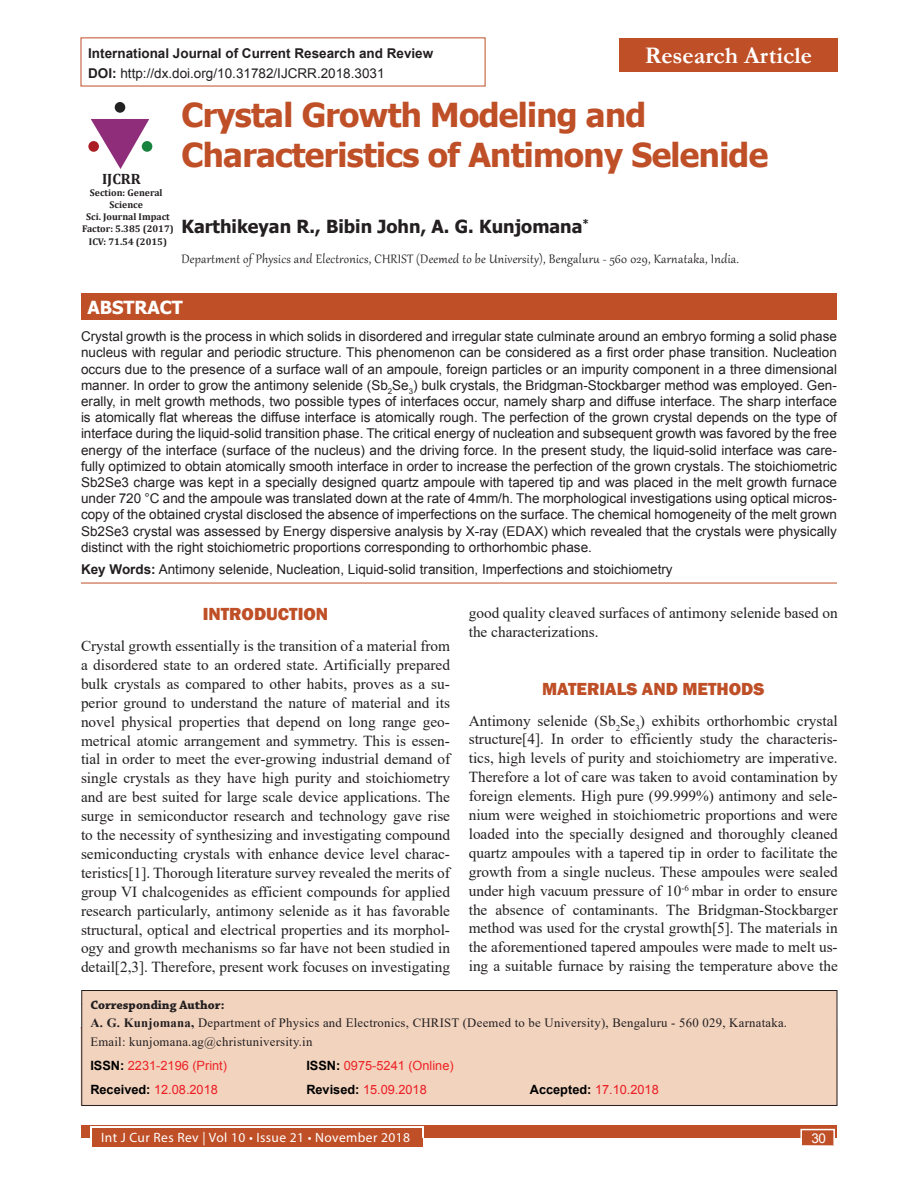
<style>
.page{position:relative;width:918px;height:1188px;background:#fff}
.page>*{position:absolute;margin:0;border:0;box-sizing:border-box;transform-origin:0 0}
.Article_title{font:700 33px/39.6px "Tahoma";letter-spacing:-.02em;color:#bf4f27}
.Articles{font:700 24px "Garamond";color:#fff}
.Author_name{font:700 18px "Tahoma";color:#231f20}
.Head_1_copy_2{font:800 18px "Franklin Gothic";color:#bf4f27}
.t1{font:700 18px "Tahoma";color:#fff}
.Text{font:15.3px/18.9px "Times New Roman";color:#231f20;text-align:justify}
.Author_affiliation{font:15px "Gabriola";letter-spacing:.02em;color:#231f20}
.t2{font:700 15px "Cambria";color:#231f20}
.Abstract_text{font:13.5px/16.2px "Arial";color:#231f20;text-align:justify}
.t3{font:700 13.5px "Arial";color:#231f20}
.t4{font:13.5px "Myriad Pro";letter-spacing:.03em;color:#fff}
.t5{font:13.5px "Arial";color:#fff}
.Corresponding_text{font:12.75px "Times New Roman";letter-spacing:.02em;color:#231f20}
.Corresponding_text-2{font:12.75px "Arial";color:#ed1c24}
.Corresponding_text-3{font:12.75px "Arial";color:#ed2224}
.Corresponding_head{font:700 12.75px "Chaparral Pro";color:#231f20}
.t6{font:700 9.75px/11.7px "Cambria";color:#231f20;text-align:center}
.s1{font-weight:700}
.s2{font-weight:700;color:#000}
</style>
<div class="page">
<div style="left:81px;top:1125px;width:756px;height:13px;background:#bf4f27"></div>
<div style="left:92px;top:1128px;width:330px;height:19px;background:#bf4f27"></div>
<hr style="left:90px;top:1127px;width:333px;height:1px;background:#fff">
<svg style="left:90px;top:1128px;width:2px;height:10px"></svg>
<svg style="left:422px;top:1127px;width:2px;height:11px"></svg>
<div style="left:800px;top:1129px;width:35px;height:17px;background:#bf4f27;border:2px solid #fff"></div>
<hr style="left:81px;top:583px;width:756px;height:1px;background:#bf4f27">
<div style="left:81px;top:293px;width:756px;height:27px;background:#bf4f27"></div>
<div style="left:81px;top:990px;width:756px;height:116px;background:#f2d3be;border:1px solid #231f20"></div>
<div style="left:619px;top:38px;width:219px;height:34px;background:#bf4f27"></div>
<svg style="left:91px;top:119px;width:58px;height:50px"></svg>
<div style="left:142px;top:141px;width:10px;height:11px;background:#198340;border-radius:50%"></div>
<div style="left:115px;top:102px;width:10px;height:11px;background:#232222;border-radius:50%"></div>
<div style="left:88px;top:141px;width:11px;height:11px;background:#ab1e23;border-radius:50%"></div>
<p class="t3" style="left:88px;top:44px;width:347px">International Journal of Current Research and Review</p>
<p class="Articles" style="left:645px;top:39px;width:169px">Research Article</p>
<p class="Abstract_text" style="left:88px;top:66px;width:298px"><span class="s1">DOI:</span> http://dx.doi.org/10.31782/IJCRR.2018.3031</p>
<p class="Article_title" style="left:182px;top:97px;width:588px">Crystal Growth Modeling and<br>Characteristics of Antimony Selenide</p>
<p class="t2" style="left:102px;top:168px;width:40px">IJCRR</p>
<p class="t6" style="left:90px;top:186px;width:74px">Section: General<br>Science</p>
<p class="t6" style="left:82px;top:211px;width:93px">Sci. Journal Impact<br>Factor: 5.385 (2017)</p>
<p class="t6" style="left:89px;top:236px;width:80px">ICV: 71.54 (2015)</p>
<p class="Author_name" style="left:182px;top:214px;width:409px">Karthikeyan R., Bibin John, A. G. Kunjomana<sup>*</sup></p>
<p class="Author_affiliation" style="left:182px;top:249px;width:559px">Department of Physics and Electronics, CHRIST (Deemed to be University), Bengaluru - 560 029, Karnataka, India.</p>
<p class="t1" style="left:87px;top:295px;width:97px">ABSTRACT</p>
<p class="Abstract_text" style="left:81px;top:328px;width:758px">Crystal growth is the process in which solids in disordered and irregular state culminate around an embryo forming a solid phase nucleus with regular and periodic structure. This phenomenon can be considered as a first order phase transition. Nucleation occurs due to the presence of a surface wall of an ampoule, foreign particles or an impurity component in a three dimensional manner. In order to grow the antimony selenide (Sb<sub>2</sub>Se<sub>3</sub>) bulk crystals, the Bridgman-Stockbarger method was employed. Gen&shy;erally, in melt growth methods, two possible types of interfaces occur, namely sharp and diffuse interface. The sharp interface is atomically flat whereas the diffuse interface is atomically rough. The perfection of the grown crystal depends on the type of interface during the liquid-solid transition phase. The critical energy of nucleation and subsequent growth was favored by the free energy of the interface (surface of the nucleus) and the driving force. In the present study, the liquid-solid interface was care&shy;fully optimized to obtain atomically smooth interface in order to increase the perfection of the grown crystals. The stoichiometric Sb2Se3 charge was kept in a specially designed quartz ampoule with tapered tip and was placed in the melt growth furnace under 720 °C and the ampoule was translated down at the rate of 4mm/h. The morphological investigations using optical micros&shy;copy of the obtained crystal disclosed the absence of imperfections on the surface. The chemical homogeneity of the melt grown Sb2Se3 crystal was assessed by Energy dispersive analysis by X-ray (EDAX) which revealed that the crystals were physically distinct with the right stoichiometric proportions corresponding to orthorhombic phase.</p>
<p class="Abstract_text" style="left:81px;top:561px;width:593px"><span class="s1">Key Words:</span> Antimony selenide, Nucleation, Liquid-solid transition, Imperfections and stoichiometry</p>
<p class="Head_1_copy_2" style="left:203px;top:602px;width:127px">INTRODUCTION</p>
<p class="Text" style="left:81px;top:636px;width:371px">Crystal growth essentially is the transition of a material from a disordered state to an ordered state. Artificially prepared bulk crystals as compared to other habits, proves as a su&shy;perior ground to understand the nature of material and its novel physical properties that depend on long range geo&shy;metrical atomic arrangement and symmetry. This is essen&shy;tial in order to meet the ever-growing industrial demand of single crystals as they have high purity and stoichiometry and are best suited for large scale device applications. The surge in semiconductor research and technology gave rise to the necessity of synthesizing and investigating compound semiconducting crystals with enhance device level charac&shy;teristics[1]. Thorough literature survey revealed the merits of group VI chalcogenides as efficient compounds for applied research particularly, antimony selenide as it has favorable structural, optical and electrical properties and its morphol&shy;ogy and growth mechanisms so far have not been studied in detail[2,3]. Therefore, present work focuses on investigating</p>
<p class="Text" style="left:469px;top:603px;width:371px">good quality cleaved surfaces of antimony selenide based on the characterizations.</p>
<p class="Head_1_copy_2" style="left:542px;top:677px;width:224px">MATERIALS AND METHODS</p>
<p class="Text" style="left:469px;top:710px;width:371px">Antimony selenide (Sb<sub>2</sub>Se<sub>3</sub>) exhibits orthorhombic crystal structure[4]. In order to efficiently study the characteris&shy;tics, high levels of purity and stoichiometry are imperative.<br>Therefore a lot of care was taken to avoid contamination by foreign elements. High pure (99.999%) antimony and sele&shy;nium were weighed in stoichiometric proportions and were loaded into the specially designed and thoroughly cleaned quartz ampoules with a tapered tip in order to facilitate the growth from a single nucleus. These ampoules were sealed under high vacuum pressure of 10<sup>-6</sup> mbar in order to ensure the absence of contaminants. The Bridgman-Stockbarger method was used for the crystal growth[5]. The materials in the aforementioned tapered ampoules were made to melt us&shy;ing a suitable furnace by raising the temperature above the</p>
<p class="Corresponding_head" style="left:90px;top:997px;width:136px">Corresponding Author:</p>
<p class="Corresponding_text" style="left:90px;top:1014px;width:698px"><span class="s1">A. G. Kunjomana,</span> Department of Physics and Electronics, CHRIST (Deemed to be University), Bengaluru - 560 029, Karnataka.</p>
<p class="Corresponding_text" style="left:90px;top:1032px;width:224px">Email: kunjomana.ag@christuniversity.in</p>
<p class="Corresponding_text-3" style="left:90px;top:1057px;width:138px"><span class="s2">ISSN:</span> 2231-2196 (Print)</p>
<p class="Corresponding_text-3" style="left:306px;top:1057px;width:149px"><span class="s2">ISSN:</span> 0975-5241 (Online)</p>
<p class="Corresponding_text-2" style="left:90px;top:1081px;width:129px"><span class="s2">Received:</span> 12.08.2018</p>
<p class="Corresponding_text-2" style="left:306px;top:1081px;width:122px"><span class="s2">Revised:</span> 15.09.2018</p>
<p class="Corresponding_text-2" style="left:530px;top:1081px;width:130px"><span class="s2">Accepted:</span> 17.10.2018</p>
<p class="t4" style="left:101px;top:1129px;width:311px">Int J Cur Res Rev | Vol 10 • Issue 21 • November 2018</p>
<p class="t5" style="left:812px;top:1130px;width:16px">30</p>
</div>
